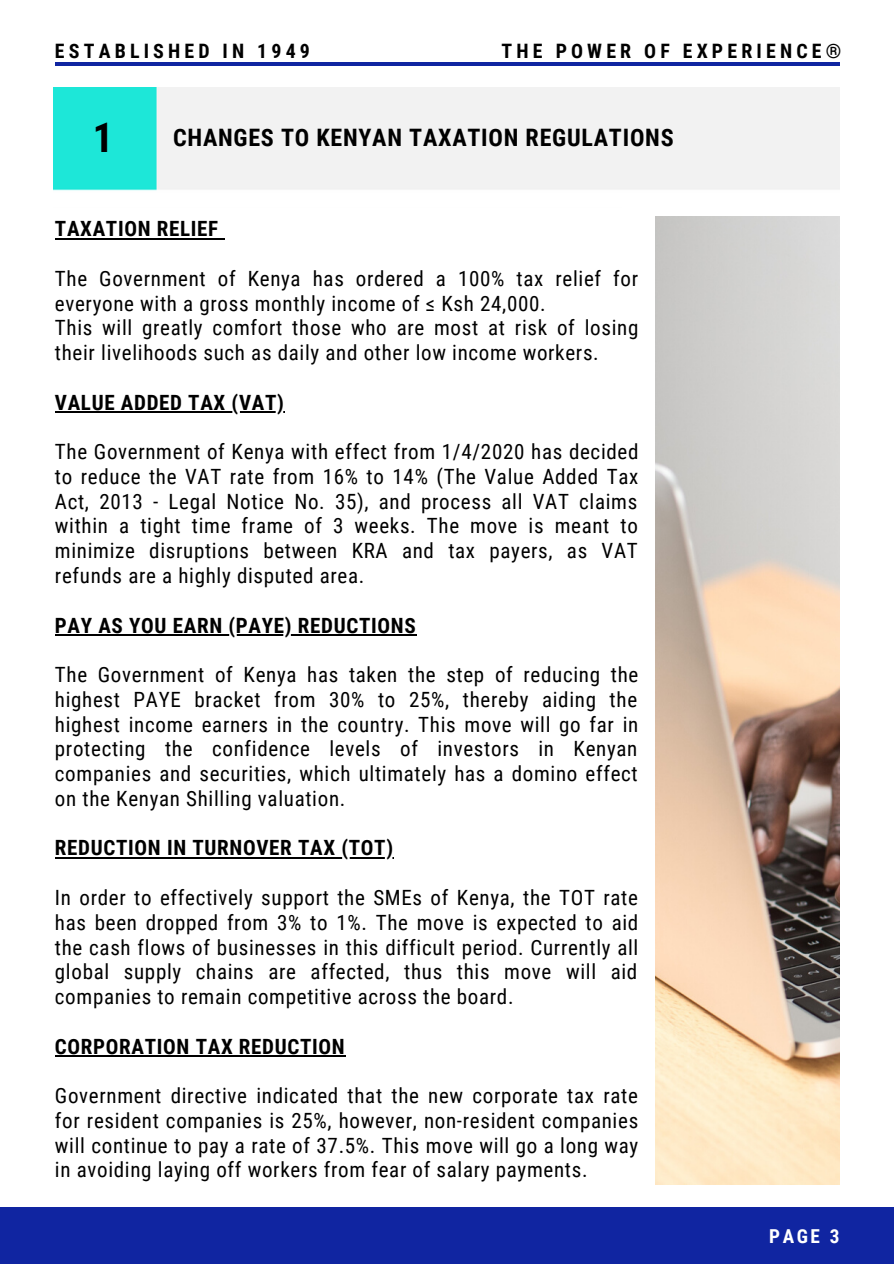
<style>
.page{position:relative;width:894px;height:1264px;background:#fff}
.page>*{position:absolute;margin:0;border:0;box-sizing:border-box;transform-origin:0 0}
.t1{font:700 40.95px "Roboto Condensed";color:#000}
.t2{font:700 24px "Roboto Condensed";letter-spacing:.03em;color:#000}
.t3{font:21px/24.8px "Roboto Condensed";letter-spacing:.03em;color:#000;text-align:justify}
.t4{font:700 21px "Roboto Condensed";letter-spacing:.03em;color:#000}
.t5{font:700 19.8px "Roboto Condensed";letter-spacing:.21em;color:#000}
.t6{font:700 19.2px "Roboto Condensed";color:#fff}
</style>
<div class="page">
<img style="left:655px;top:216px;width:184px;height:967px">
<div style="left:0;top:1207px;width:893px;height:56px;background:#1025a1"></div>
<hr style="left:55px;top:62px;width:784px;height:4px;background:#1025a1">
<hr style="left:55px;top:238px;width:164px;height:1px;background:#000">
<hr style="left:55px;top:411px;width:229px;height:2px;background:#000">
<hr style="left:55px;top:634px;width:361px;height:1px;background:#000">
<hr style="left:55px;top:857px;width:339px;height:1px;background:#000">
<hr style="left:55px;top:1055px;width:290px;height:1px;background:#000">
<img style="left:54px;top:87px;width:327px;height:104px">
<p class="t5" style="left:55px;top:39px;width:256px">ESTABLISHED IN 1949</p>
<p class="t5" style="left:501px;top:39px;width:341px">THE POWER OF EXPERIENCE®</p>
<h1 class="t1" style="left:93px;top:114px;width:22px">1</h1>
<p class="t2" style="left:173px;top:123px;width:502px">CHANGES TO KENYAN TAXATION REGULATIONS</p>
<p class="t4" style="left:55px;top:217px;width:165px">TAXATION RELIEF</p>
<p class="t3" style="left:55px;top:266px;width:584px;text-align:left">The Government of Kenya has ordered a 100% tax relief for everyone with a gross monthly income of ≤ Ksh 24,000.<br>This will greatly comfort those who are most at risk of losing their livelihoods such as daily and other low income workers.</p>
<p class="t4" style="left:55px;top:390px;width:230px">VALUE ADDED TAX (VAT)</p>
<p class="t3" style="left:55px;top:439px;width:585px">The Government of Kenya with effect from 1/4/2020 has decided to reduce the VAT rate from 16% to 14% (The Value Added Tax Act, 2013 - Legal Notice No. 35), and process all VAT claims within a tight time frame of 3 weeks. The move is meant to minimize disruptions between KRA and tax payers, as VAT refunds are a highly disputed area.</p>
<p class="t4" style="left:55px;top:613px;width:362px">PAY AS YOU EARN (PAYE) REDUCTIONS</p>
<p class="t3" style="left:55px;top:662px;width:584px">The Government of Kenya has taken the step of reducing the highest PAYE bracket from 30% to 25%, thereby aiding the highest income earners in the country. This move will go far in protecting the confidence levels of investors in Kenyan companies and securities, which ultimately has a domino effect on the Kenyan Shilling valuation.</p>
<p class="t4" style="left:55px;top:836px;width:339px">REDUCTION IN TURNOVER TAX (TOT)</p>
<p class="t3" style="left:55px;top:885px;width:585px">In order to effectively support the SMEs of Kenya, the TOT rate has been dropped from 3% to 1%. The move is expected to aid the cash flows of businesses in this difficult period. Currently all global supply chains are affected, thus this move will aid companies to remain competitive across the board.</p>
<p class="t4" style="left:55px;top:1034px;width:291px">CORPORATION TAX REDUCTION</p>
<p class="t3" style="left:55px;top:1083px;width:584px">Government directive indicated that the new corporate tax rate for resident companies is 25%, however, non-resident companies will continue to pay a rate of 37.5%. This move will go a long way in avoiding laying off workers from fear of salary payments.</p>
<p class="t6" style="left:769px;top:1225px;width:72px">PAGE 3</p>
</div>
